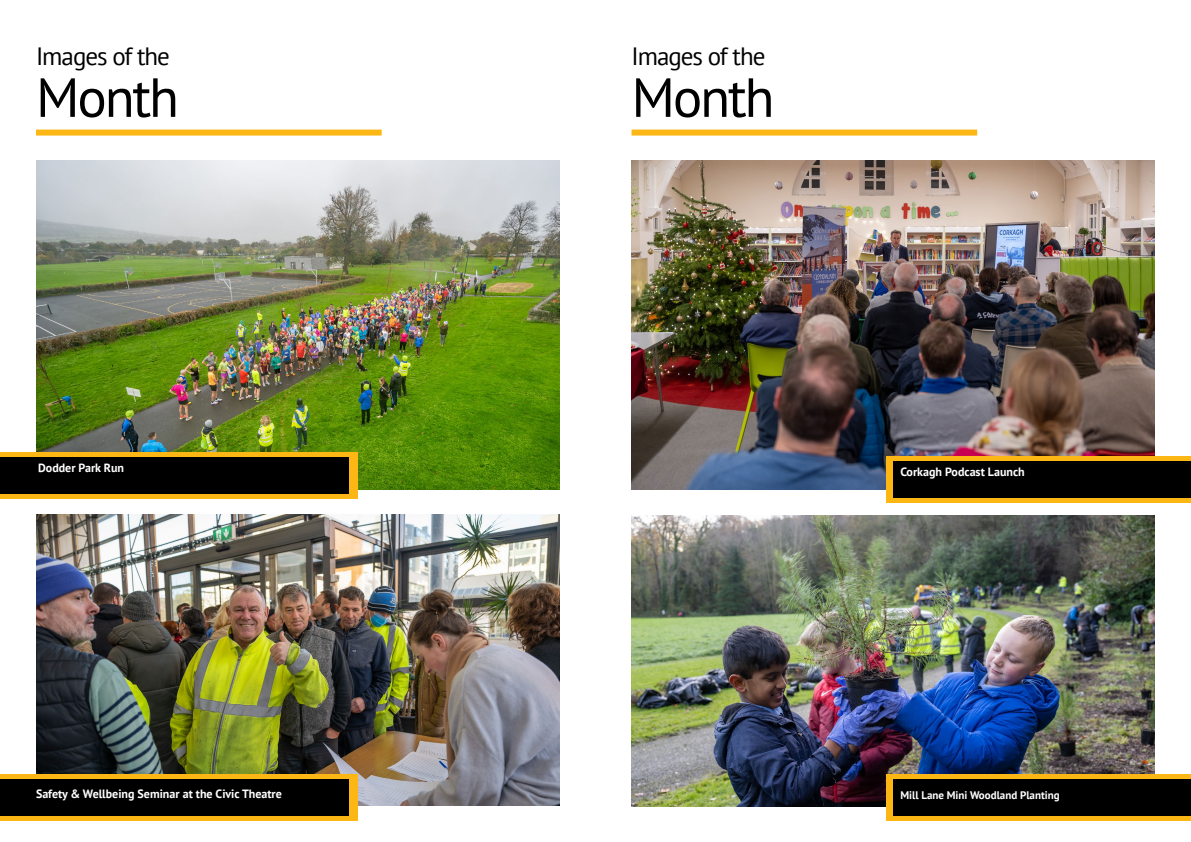
<style>
.page{position:relative;width:1191px;height:842px;background:#fff}
.page>*{position:absolute;margin:0;border:0;box-sizing:border-box;transform-origin:0 0}
.t1{font:55px "PT Sans";letter-spacing:-.04em;color:#000}
.t2{font:25px "PT Sans";letter-spacing:-.04em;color:#000}
.t3{font:700 12px "PT Sans";color:#fff}
.t4{font:700 11px "PT Sans";color:#fff}
</style>
<div class="page">
<div style="left:36px;top:130px;width:346px;height:6px;background:#fdb714"></div>
<div style="left:631px;top:130px;width:346px;height:6px;background:#fdb714"></div>
<img style="left:631px;top:161px;width:524px;height:328px">
<div style="left:886px;top:456px;width:305px;height:46px;background:#fdb714"></div>
<div style="left:893px;top:461px;width:298px;height:37px;background:#000"></div>
<img style="left:631px;top:515px;width:524px;height:292px">
<div style="left:886px;top:774px;width:305px;height:47px;background:#fdb714"></div>
<div style="left:893px;top:779px;width:298px;height:37px;background:#000"></div>
<img style="left:36px;top:161px;width:523px;height:328px">
<img style="left:36px;top:514px;width:523px;height:292px">
<div style="left:0;top:452px;width:358px;height:46px;background:#fdb714"></div>
<div style="left:0;top:457px;width:348px;height:36px;background:#000"></div>
<div style="left:0;top:774px;width:358px;height:47px;background:#fdb714"></div>
<div style="left:0;top:779px;width:348px;height:37px;background:#000"></div>
<h2 class="t2" style="left:36px;top:40px;width:135px">Images of the</h2>
<h1 class="t1" style="left:36px;top:62px;width:144px">Month</h1>
<h2 class="t2" style="left:631px;top:40px;width:135px">Images of the</h2>
<h1 class="t1" style="left:631px;top:62px;width:144px">Month</h1>
<p class="t3" style="left:38px;top:459px;width:87px">Dodder Park Run</p>
<p class="t3" style="left:900px;top:463px;width:126px">Corkagh Podcast Launch</p>
<p class="t3" style="left:36px;top:786px;width:247px">Safety &amp; Wellbeing Seminar at the Civic Theatre</p>
<p class="t4" style="left:900px;top:788px;width:161px">Mill Lane Mini Woodland Planting</p>
</div>
